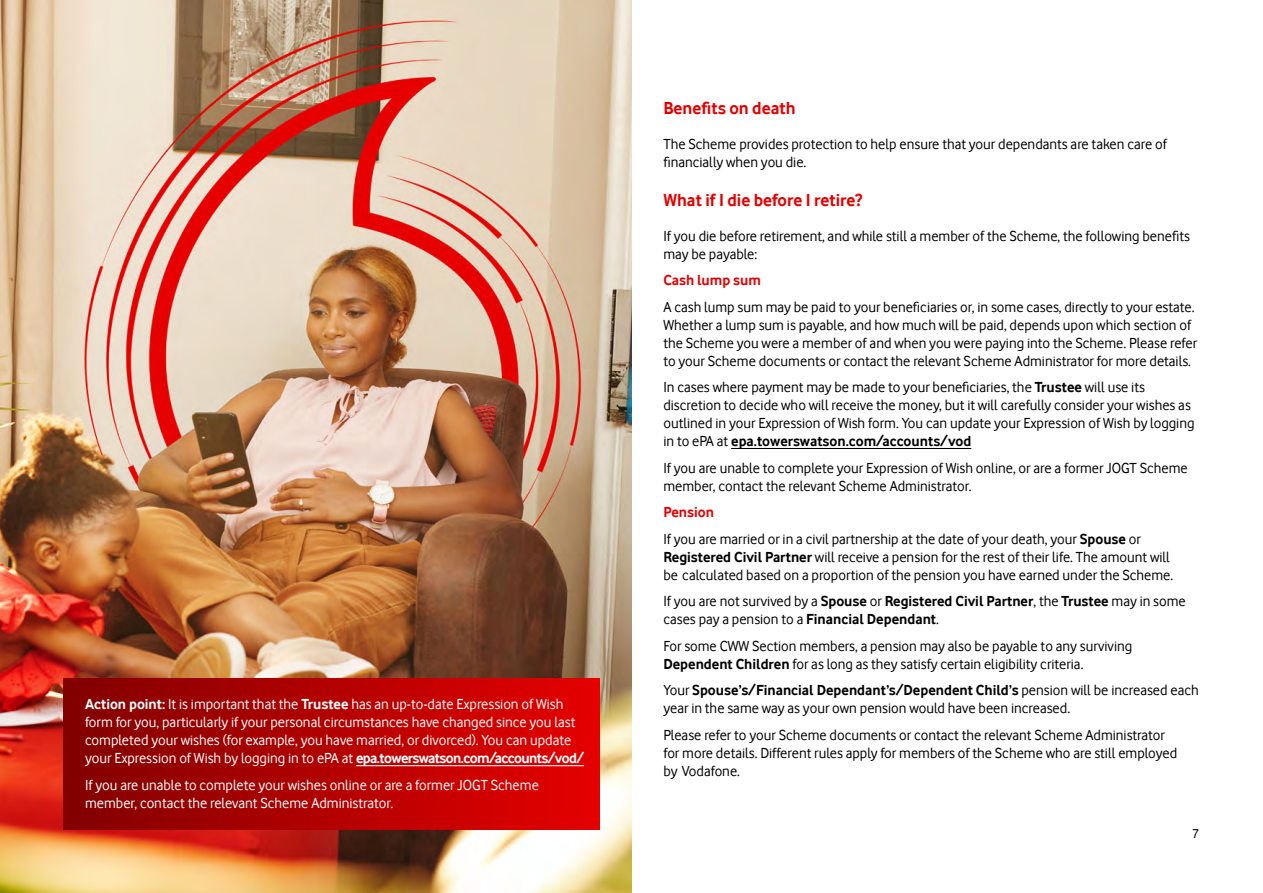
<style>
.page{position:relative;width:1263px;height:893px;background:#fff}
.page>*{position:absolute;margin:0;border:0;box-sizing:border-box;transform-origin:0 0}
.t1{font:700 18px "Vodafone Rg";color:#e60000}
.t2{font:15px/18px "Vodafone Rg";color:#000}
.t3{font:15px/18px "Vodafone Rg";color:#fff}
.t4{font:700 15px "Vodafone Rg";color:#e60000}
.t5{font:13.5px "Vodafone Rg";color:#000}
.s1{font-weight:700}
.s2{font-weight:700;color:#e60000}
</style>
<div class="page">
<img style="left:0;top:0;width:631px;height:893px">
<hr style="left:731px;top:448px;width:240px;height:1px;background:#000">
<div style="left:64px;top:678px;width:536px;height:151px;background:linear-gradient(to right,#820000,#e50101)"></div>
<hr style="left:356px;top:765px;width:228px;height:1px;background:#fff">
<p class="t3" style="left:85px;top:695px;width:500px"><span class="s1">Action point:</span> It is important that the <span class="s1">Trustee</span> has an up-to-date Expression of Wish form for you, particularly if your personal circumstances have changed since you last completed your wishes (for example, you have married, or divorced). You can update your Expression of Wish by logging in to ePA at <span class="s1">epa.towerswatson.com/accounts/vod/</span></p>
<p class="t3" style="left:85px;top:776px;width:455px">If you are unable to complete your wishes online or are a former JOGT Scheme member, contact the relevant Scheme Administrator.</p>
<p class="t1" style="left:663px;top:98px;width:134px">Benefits on death</p>
<p class="t2" style="left:663px;top:135px;width:505px">The Scheme provides protection to help ensure that your dependants are taken care of financially when you die.</p>
<p class="t1" style="left:663px;top:189px;width:201px">What if I die before I retire?</p>
<p class="t2" style="left:663px;top:227px;width:528px">If you die before retirement, and while still a member of the Scheme, the following benefits may be payable:</p>
<p class="t4" style="left:663px;top:272px;width:99px">Cash lump sum</p>
<p class="t2" style="left:663px;top:298px;width:535px">A cash lump sum may be paid to your beneficiaries or, in some cases, directly to your estate.<br>Whether a lump sum is payable, and how much will be paid, depends upon which section of the Scheme you were a member of and when you were paying into the Scheme. Please refer to your Scheme documents or contact the relevant Scheme Administrator for more details.</p>
<p class="t2" style="left:663px;top:378px;width:533px">In cases where payment may be made to your beneficiaries, the <span class="s1">Trustee</span> will use its discretion to decide who will receive the money, but it will carefully consider your wishes as outlined in your Expression of Wish form. You can update your Expression of Wish by logging in to ePA at <span class="s1">epa.towerswatson.com/accounts/vod</span></p>
<p class="t2" style="left:663px;top:459px;width:526px">If you are unable to complete your Expression of Wish online, or are a former JOGT Scheme member, contact the relevant Scheme Administrator.</p>
<p class="t2" style="left:663px;top:499px;width:479px;line-height:26.5px"><span class="s2">Pension<br></span>If you are married or in a civil partnership at the date of your death, your <span class="s1">Spouse</span> or</p>
<p class="t2" style="left:663px;top:548px;width:511px"><span class="s1">Registered Civil Partner</span> will receive a pension for the rest of their life. The amount will be calculated based on a proportion of the pension you have earned under the Scheme.</p>
<p class="t2" style="left:663px;top:592px;width:524px">If you are not survived by a <span class="s1">Spouse</span> or <span class="s1">Registered Civil Partner</span>, the <span class="s1">Trustee</span> may in some cases pay a pension to a <span class="s1">Financial Dependant</span>.</p>
<p class="t2" style="left:663px;top:637px;width:470px">For some CWW Section members, a pension may also be payable to any surviving<br><span class="s1">Dependent Children</span> for as long as they satisfy certain eligibility criteria.</p>
<p class="t2" style="left:663px;top:681px;width:537px">Your <span class="s1">Spouse’s/Financial Dependant’s/Dependent Child’s</span> pension will be increased each year in the same way as your own pension would have been increased.</p>
<p class="t2" style="left:663px;top:726px;width:515px">Please refer to your Scheme documents or contact the relevant Scheme Administrator for more details. Different rules apply for members of the Scheme who are still employed by Vodafone.</p>
<p class="t5" style="left:1192px;top:826px;width:8px">7</p>
</div>
